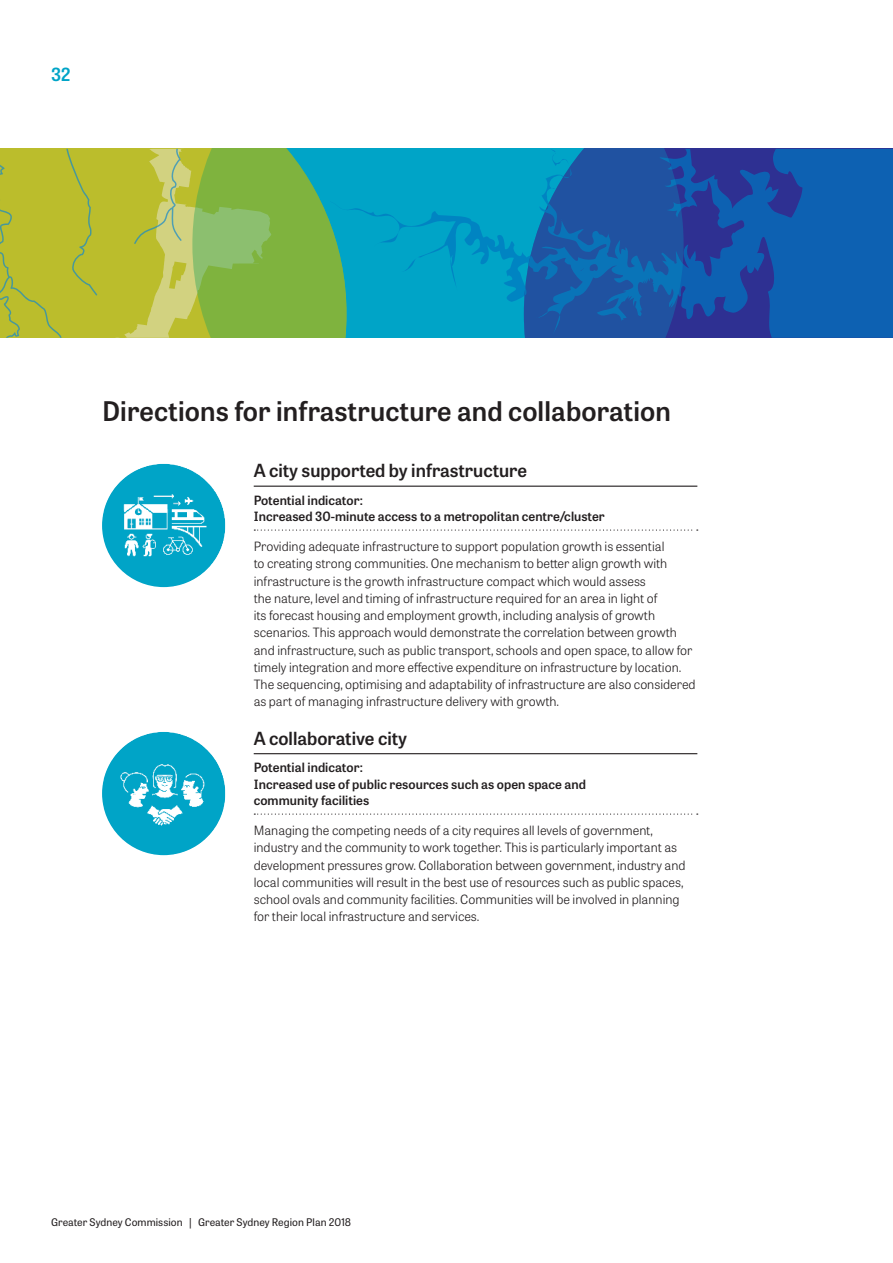
<style>
.page{position:relative;width:893px;height:1263px;background:#fff}
.page>*{position:absolute;margin:0;border:0;box-sizing:border-box;transform-origin:0 0}
.t1{font:600 27px "Tablet Gothic";letter-spacing:.005em;color:#231f20}
.Direction_RP_lead_sp{font:600 18px "Tablet Gothic";color:#231f20}
.t2{font:600 18px "Tablet Gothic";color:#00a4c7}
.Directions_text_lead{font:300 12.75px/17.2px "Tablet Gothic";color:#231f20}
.Metric_RP__lead_spre{font:600 12.75px/16.5px "Tablet Gothic";letter-spacing:.005em;color:#231f20}
.t3{font:10.5px "Tablet Gothic";letter-spacing:.005em;color:#231f20}
</style>
<div class="page">
<svg style="left:347px;top:149px;width:177px;height:189px;background:#00a1c6"></svg>
<svg style="left:684px;top:149px;width:209px;height:189px;background:#1553a9"></svg>
<svg style="left:524px;top:149px;width:160px;height:189px;background:#195ea8"></svg>
<div style="left:0;top:149px;width:59px;height:189px;background:#bbbd2c"></div>
<svg style="left:59px;top:149px;width:288px;height:189px;background:#97b94a"></svg>
<img style="left:102px;top:464px;width:123px;height:123px;border-radius:62px">
<img style="left:102px;top:732px;width:123px;height:123px;border-radius:62px">
<hr style="left:254px;top:486px;width:443px;height:1px;background:#231f20">
<svg style="left:254px;top:529px;width:444px;height:2px"></svg>
<hr style="left:254px;top:753px;width:443px;height:1px;background:#231f20">
<svg style="left:254px;top:813px;width:444px;height:2px"></svg>
<h2 class="t2" style="left:51px;top:62px;width:21px">32</h2>
<p class="t1" style="left:102px;top:392px;width:570px">Directions for infrastructure and collaboration</p>
<p class="Direction_RP_lead_sp" style="left:254px;top:458px;width:275px">A city supported by infrastructure</p>
<p class="Metric_RP__lead_spre" style="left:254px;top:491px;width:353px">Potential indicator:<br>Increased 30-minute access to a metropolitan centre/cluster</p>
<p class="Directions_text_lead" style="left:254px;top:537px;width:443px">Providing adequate infrastructure to support population growth is essential<br>to creating strong communities. One mechanism to better align growth with infrastructure is the growth infrastructure compact which would assess<br>the nature, level and timing of infrastructure required for an area in light of<br>its forecast housing and employment growth, including analysis of growth scenarios. This approach would demonstrate the correlation between growth and infrastructure, such as public transport, schools and open space, to allow for timely integration and more effective expenditure on infrastructure by location.<br>The sequencing, optimising and adaptability of infrastructure are also considered as part of managing infrastructure delivery with growth.</p>
<p class="Direction_RP_lead_sp" style="left:254px;top:726px;width:155px">A collaborative city</p>
<p class="Metric_RP__lead_spre" style="left:254px;top:759px;width:334px">Potential indicator:<br>Increased use of public resources such as open space and community facilities</p>
<p class="Directions_text_lead" style="left:254px;top:821px;width:433px">Managing the competing needs of a city requires all levels of government, industry and the community to work together. This is particularly important as development pressures grow. Collaboration between government, industry and local communities will result in the best use of resources such as public spaces, school ovals and community facilities. Communities will be involved in planning for their local infrastructure and services.</p>
<p class="t3" style="left:51px;top:1214px;width:302px">Greater Sydney Commission | Greater Sydney Region Plan 2018</p>
</div>
